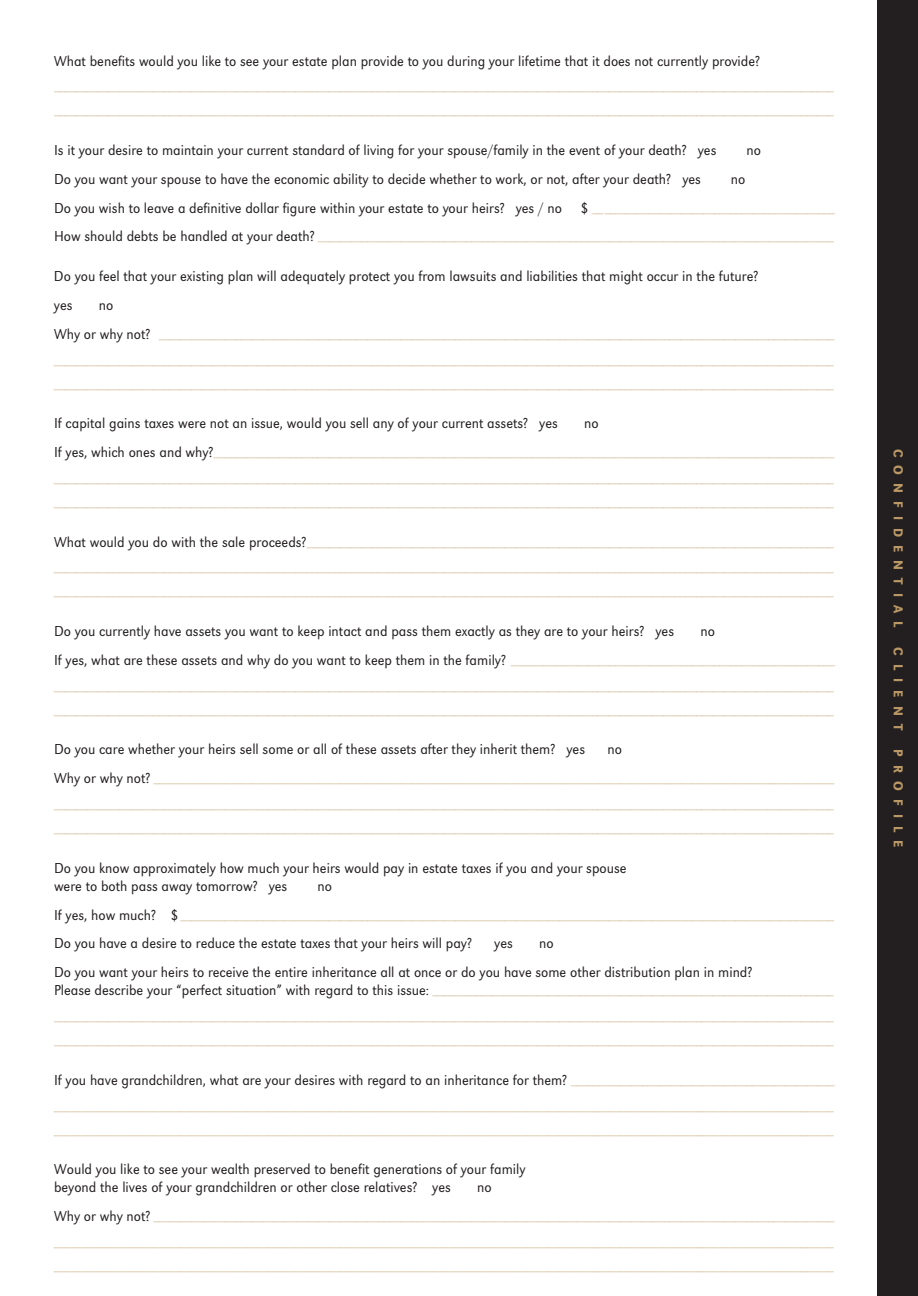
<style>
.page{position:relative;width:918px;height:1296px;background:#fff}
.page>*{position:absolute;margin:0;border:0;box-sizing:border-box;transform-origin:0 0}
.t1{font:15px/28.8px "URW Grotesk T Ligh Narr";color:#231f20}
.t2{font:13.5px "URW Grotesk T Medi Narr";letter-spacing:.6em;color:#ba9865}
.t3{font:10.5px "URW Grotesk T Ligh Narr";color:#ba9865}
.s1{font-size:15px;color:#231f20}
.s2{font-size:10.5px;color:#ba9865}
</style>
<div class="page">
<div style="left:878px;top:0;width:40px;height:1296px;background:#231f20"></div>
<h1 class="t1" style="left:54px;top:46px;width:708px">What benefits would you like to see your estate plan provide to you during your lifetime that it does not currently provide?</h1>
<p class="t3" style="left:54px;top:82px;width:782px">______________________________________________________________________________________________________________________________________________</p>
<p class="t3" style="left:54px;top:106px;width:782px">______________________________________________________________________________________________________________________________________________</p>
<h1 class="t1" style="left:54px;top:136px;width:664px">Is it your desire to maintain your current standard of living for your spouse/family in the event of your death? yes</h1>
<h1 class="t1" style="left:746px;top:136px;width:16px">no</h1>
<h1 class="t1" style="left:54px;top:164px;width:648px">Do you want your spouse to have the economic ability to decide whether to work, or not, after your death? yes</h1>
<h1 class="t1" style="left:731px;top:164px;width:16px">no</h1>
<h1 class="t1" style="left:54px;top:193px;width:510px">Do you wish to leave a definitive dollar figure within your estate to your heirs? yes / no</h1>
<p class="t3" style="left:581px;top:203px;width:256px"><span class="s1">$</span> ____________________________________________</p>
<p class="t3" style="left:54px;top:232px;width:782px"><span class="s1">How should debts be handled at your death?</span> ______________________________________________________________________________________________</p>
<h1 class="t1" style="left:54px;top:262px;width:706px">Do you feel that your existing plan will adequately protect you from lawsuits and liabilities that might occur in the future? yes</h1>
<h1 class="t1" style="left:99px;top:290px;width:16px">no</h1>
<p class="t3" style="left:54px;top:329px;width:782px"><span class="s1">Why or why not?</span> ___________________________________________________________________________________________________________________________</p>
<p class="t3" style="left:54px;top:355px;width:782px">______________________________________________________________________________________________________________________________________________</p>
<p class="t3" style="left:54px;top:379px;width:781px">______________________________________________________________________________________________________________________________________________</p>
<h1 class="t1" style="left:54px;top:409px;width:505px">If capital gains taxes were not an issue, would you sell any of your current assets? yes</h1>
<h1 class="t1" style="left:584px;top:409px;width:16px">no</h1>
<p class="t3" style="left:54px;top:448px;width:782px"><span class="s1">If yes, which ones and why?</span>_________________________________________________________________________________________________________________</p>
<p class="t3" style="left:54px;top:474px;width:781px">______________________________________________________________________________________________________________________________________________</p>
<p class="t3" style="left:54px;top:498px;width:782px">______________________________________________________________________________________________________________________________________________</p>
<p class="t3" style="left:54px;top:537px;width:782px"><span class="s1">What would you do with the sale proceeds?</span>________________________________________________________________________________________________</p>
<p class="t3" style="left:54px;top:563px;width:782px">______________________________________________________________________________________________________________________________________________</p>
<p class="t3" style="left:54px;top:587px;width:781px">______________________________________________________________________________________________________________________________________________</p>
<h1 class="t1" style="left:54px;top:617px;width:622px">Do you currently have assets you want to keep intact and pass them exactly as they are to your heirs? yes</h1>
<h1 class="t1" style="left:54px;top:617px;width:783px;text-indent:646px">no<br>If yes, what are these assets and why do you want to keep them in the family? <span class="s2">___________________________________________________________</span></h1>
<p class="t3" style="left:54px;top:681px;width:782px">______________________________________________________________________________________________________________________________________________</p>
<p class="t3" style="left:54px;top:705px;width:781px">______________________________________________________________________________________________________________________________________________</p>
<h1 class="t1" style="left:54px;top:735px;width:533px">Do you care whether your heirs sell some or all of these assets after they inherit them? yes</h1>
<h1 class="t1" style="left:608px;top:735px;width:16px">no</h1>
<p class="t3" style="left:54px;top:774px;width:782px"><span class="s1">Why or why not?</span> ____________________________________________________________________________________________________________________________</p>
<p class="t3" style="left:54px;top:800px;width:781px">______________________________________________________________________________________________________________________________________________</p>
<p class="t3" style="left:54px;top:824px;width:782px">______________________________________________________________________________________________________________________________________________</p>
<h1 class="t1" style="left:54px;top:859px;width:574px;line-height:18px">Do you know approximately how much your heirs would pay in estate taxes if you and your spouse were to both pass away tomorrow? yes</h1>
<h1 class="t1" style="left:317px;top:871px;width:16px">no</h1>
<p class="t3" style="left:54px;top:910px;width:782px"><span class="s1">If yes, how much? $</span> _______________________________________________________________________________________________________________________</p>
<h1 class="t1" style="left:54px;top:929px;width:419px">Do you have a desire to reduce the estate taxes that your heirs will pay?</h1>
<h1 class="t1" style="left:494px;top:929px;width:20px">yes</h1>
<h1 class="t1" style="left:54px;top:929px;width:700px;text-indent:485px">no<br>Do you want your heirs to receive the entire inheritance all at once or do you have some other distribution plan in mind?</h1>
<p class="t3" style="left:54px;top:986px;width:781px"><span class="s1">Please describe your “perfect situation” with regard to this issue:</span> _________________________________________________________________________</p>
<p class="t3" style="left:54px;top:1012px;width:782px">______________________________________________________________________________________________________________________________________________</p>
<p class="t3" style="left:54px;top:1036px;width:782px">______________________________________________________________________________________________________________________________________________</p>
<h1 class="t1" style="left:54px;top:1065px;width:782px">If you have grandchildren, what are your desires with regard to an inheritance for them? <span class="s2">________________________________________________</span></h1>
<p class="t3" style="left:54px;top:1101px;width:782px">______________________________________________________________________________________________________________________________________________</p>
<p class="t3" style="left:54px;top:1125px;width:781px">______________________________________________________________________________________________________________________________________________</p>
<h1 class="t1" style="left:54px;top:1160px;width:473px;line-height:18px">Would you like to see your wealth preserved to benefit generations of your family beyond the lives of your grandchildren or other close relatives? yes</h1>
<h1 class="t1" style="left:477px;top:1173px;width:16px">no</h1>
<p class="t3" style="left:54px;top:1212px;width:782px"><span class="s1">Why or why not?</span> ____________________________________________________________________________________________________________________________</p>
<p class="t3" style="left:54px;top:1238px;width:781px">______________________________________________________________________________________________________________________________________________</p>
<p class="t3" style="left:54px;top:1262px;width:782px">______________________________________________________________________________________________________________________________________________</p>
<p class="t2" style="left:906px;top:449px;width:180px;rotate:90deg">CONFIDENTIAL</p>
<p class="t2" style="left:906px;top:647px;width:85px;rotate:90deg">CLIENT</p>
<p class="t2" style="left:906px;top:749px;width:99px;rotate:90deg">PROFILE</p>
</div>
